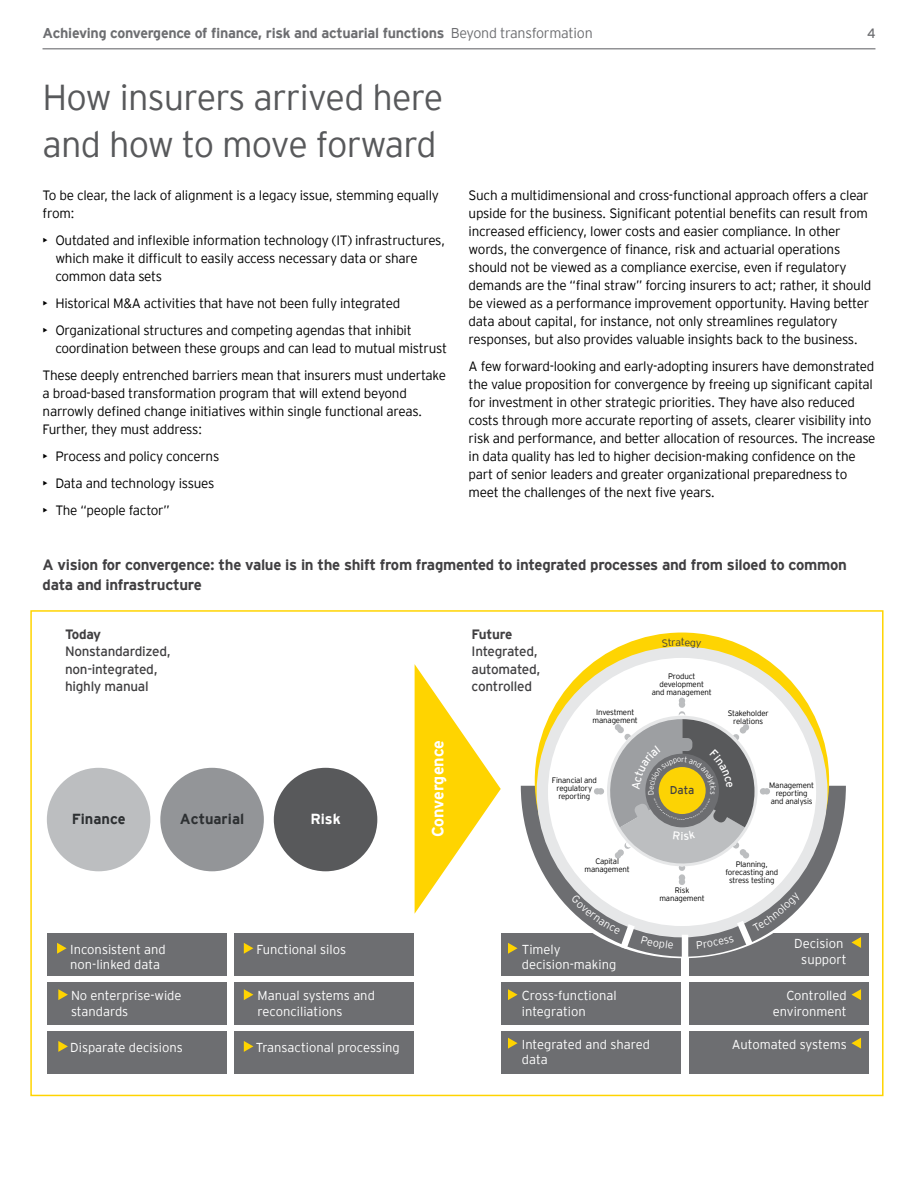
<style>
.page{position:relative;width:918px;height:1188px;background:#fff}
.page>*{position:absolute;margin:0;border:0;box-sizing:border-box;transform-origin:0 0}
.t1{font:300 36px/46.8px "EY Interstate";letter-spacing:-.02em;color:#58595b}
.t2{font:700 16.2px "EY Interstate";letter-spacing:-.005em;color:#fff}
.t3{font:700 15px/19.5px "EY Interstate";letter-spacing:-.02em;color:#414042}
.t4{font:700 14.55px "EY Interstate";color:#2d3032}
.t5{font:700 14.55px "EY Interstate";color:#fff}
.t6{font:700 14.25px "EY Interstate";letter-spacing:-.02em;color:#6d6e71}
.t7{font:300 13.5px/18px "EY Interstate";letter-spacing:-.02em;color:#000}
.t8{font:13.5px/17.5px "EY Interstate";letter-spacing:-.02em;color:#414042}
.t9{font:700 13.5px "EY Interstate";letter-spacing:-.03em;color:#414042}
.t10{font:13.5px "EY Interstate";color:#6d6e71}
.t11{font:300 12.9px/15.6px "EY Interstate";color:#fff}
.t12{font:11.4px "EY Interstate";color:#414042}
.t13{font:300 7.95px/7.9px "EY Interstate";letter-spacing:-.02em;color:#000;text-align:center}
.t14{font:300 7.35px "EY Interstate";color:#fff}
.s1{font-weight:300}
</style>
<div class="page">
<hr style="left:43px;top:48px;width:832px;height:1px;background:#6d6e71">
<svg style="left:415px;top:665px;width:86px;height:248px"></svg>
<div style="left:274px;top:768px;width:103px;height:103px;background:#58595b;border-radius:50%"></div>
<div style="left:160px;top:768px;width:104px;height:103px;background:#939598;border-radius:50%"></div>
<div style="left:47px;top:768px;width:103px;height:103px;background:#bcbec0;border-radius:50%"></div>
<div style="left:234px;top:933px;width:180px;height:42px;background:#6d6e71"></div>
<div style="left:501px;top:933px;width:180px;height:42px;background:#6d6e71"></div>
<div style="left:689px;top:933px;width:180px;height:42px;background:#6d6e71"></div>
<div style="left:47px;top:933px;width:180px;height:42px;background:#6d6e71"></div>
<svg style="left:57px;top:943px;width:10px;height:11px"></svg>
<div style="left:47px;top:982px;width:180px;height:43px;background:#6d6e71"></div>
<svg style="left:58px;top:989px;width:10px;height:11px"></svg>
<div style="left:47px;top:1031px;width:180px;height:43px;background:#6d6e71"></div>
<svg style="left:58px;top:1041px;width:10px;height:11px"></svg>
<svg style="left:244px;top:943px;width:9px;height:11px"></svg>
<div style="left:234px;top:982px;width:180px;height:43px;background:#6d6e71"></div>
<div style="left:501px;top:982px;width:180px;height:43px;background:#6d6e71"></div>
<div style="left:689px;top:982px;width:180px;height:43px;background:#6d6e71"></div>
<svg style="left:244px;top:989px;width:9px;height:11px"></svg>
<div style="left:234px;top:1031px;width:180px;height:43px;background:#6d6e71"></div>
<div style="left:501px;top:1031px;width:180px;height:43px;background:#6d6e71"></div>
<div style="left:689px;top:1031px;width:180px;height:43px;background:#6d6e71"></div>
<svg style="left:244px;top:1041px;width:9px;height:11px"></svg>
<svg style="left:508px;top:943px;width:10px;height:11px"></svg>
<svg style="left:508px;top:989px;width:10px;height:11px"></svg>
<svg style="left:508px;top:1038px;width:10px;height:11px"></svg>
<svg style="left:851px;top:937px;width:10px;height:11px"></svg>
<svg style="left:851px;top:989px;width:10px;height:11px"></svg>
<svg style="left:851px;top:1038px;width:10px;height:11px"></svg>
<svg style="left:521px;top:786px;width:325px;height:171px;fill:#747575"></svg>
<svg style="left:535px;top:633px;width:294px;height:295px;fill:#fed402"></svg>
<div style="left:542px;top:652px;width:280px;height:280px;background:#fff;border-radius:50%"></div>
<div style="left:537px;top:647px;width:290px;height:290px;border:11px solid #e6e7e8;border-radius:50%"></div>
<div style="left:682px;top:935px;width:6px;height:24px;background:#fff"></div>
<svg style="left:571px;top:895px;width:102px;height:61px"></svg>
<svg style="left:697px;top:892px;width:104px;height:61px"></svg>
<svg style="left:662px;top:638px;width:39px;height:10px"></svg>
<svg style="left:597px;top:701px;width:171px;height:182px"></svg>
<p class="t6" style="left:43px;top:23px;width:552px">Achieving convergence of finance, risk and actuarial functions <span class="s1">Beyond transformation</span></p>
<p class="t10" style="left:867px;top:23px;width:10px">4</p>
<h1 class="t1" style="left:43px;top:72px;width:402px">How insurers arrived here and how to move forward</h1>
<p class="t7" style="left:43px;top:185px;width:398px">To be clear, the lack of alignment is a legacy issue, stemming equally from:</p>
<p class="t7" style="left:55px;top:230px;width:391px;text-indent:-13px">• Outdated and inflexible information technology (IT) infrastructures, which make it difficult to easily access necessary data or share common data sets</p>
<p class="t7" style="left:43px;top:293px;width:359px">• Historical M&amp;A activities that have not been fully integrated</p>
<p class="t7" style="left:55px;top:320px;width:393px;text-indent:-13px">• Organizational structures and competing agendas that inhibit coordination between these groups and can lead to mutual mistrust</p>
<p class="t7" style="left:43px;top:365px;width:405px">These deeply entrenched barriers mean that insurers must undertake a broad-based transformation program that will extend beyond narrowly defined change initiatives within single functional areas.<br>Further, they must address:</p>
<p class="t7" style="left:43px;top:446px;width:178px">• Process and policy concerns</p>
<p class="t7" style="left:43px;top:473px;width:173px">• Data and technology issues</p>
<p class="t7" style="left:43px;top:500px;width:129px">• The “people factor”</p>
<p class="t7" style="left:469px;top:185px;width:404px">Such a multidimensional and cross-functional approach offers a clear upside for the business. Significant potential benefits can result from increased efficiency, lower costs and easier compliance. In other words, the convergence of finance, risk and actuarial operations should not be viewed as a compliance exercise, even if regulatory demands are the “final straw” forcing insurers to act; rather, it should be viewed as a performance improvement opportunity. Having better data about capital, for instance, not only streamlines regulatory responses, but also provides valuable insights back to the business.</p>
<p class="t7" style="left:469px;top:356px;width:408px">A few forward-looking and early-adopting insurers have demonstrated the value proposition for convergence by freeing up significant capital for investment in other strategic priorities. They have also reduced costs through more accurate reporting of assets, clearer visibility into risk and performance, and better allocation of resources. The increase in data quality has led to higher decision-making confidence on the part of senior leaders and greater organizational preparedness to meet the challenges of the next five years.</p>
<p class="t3" style="left:43px;top:554px;width:806px">A vision for convergence: the value is in the shift from fragmented to integrated processes and from siloed to common data and infrastructure</p>
<p class="t9" style="left:65px;top:624px;width:38px">Today</p>
<p class="t8" style="left:65px;top:642px;width:107px">Nonstandardized, non-integrated, highly manual</p>
<p class="t4" style="left:72px;top:808px;width:55px">Finance</p>
<p class="t4" style="left:180px;top:808px;width:66px">Actuarial</p>
<p class="t5" style="left:310px;top:808px;width:32px">Risk</p>
<p class="t11" style="left:70px;top:941px;width:97px">Inconsistent and</p>
<p class="t11" style="left:256px;top:941px;width:91px">Functional silos</p>
<p class="t11" style="left:70px;top:956px;width:91px">non-linked data</p>
<p class="t11" style="left:71px;top:987px;width:112px">No enterprise-wide standards</p>
<p class="t11" style="left:70px;top:1039px;width:114px">Disparate decisions</p>
<p class="t11" style="left:258px;top:987px;width:119px">Manual systems and reconciliations</p>
<p class="t11" style="left:256px;top:1039px;width:145px">Transactional processing</p>
<p class="t2" style="left:426px;top:837px;width:99px;rotate:-90deg">Convergence</p>
<p class="t9" style="left:472px;top:624px;width:42px">Future</p>
<p class="t8" style="left:472px;top:642px;width:71px">Integrated, automated, controlled</p>
<p class="t13" style="left:652px;top:672px;width:61px">Product development<br>and management</p>
<p class="t13" style="left:593px;top:708px;width:47px">Investment management</p>
<p class="t13" style="left:728px;top:708px;width:42px">Stakeholder relations</p>
<p class="t13" style="left:552px;top:776px;width:47px">Financial and regulatory reporting</p>
<p class="t12" style="left:670px;top:782px;width:26px">Data</p>
<p class="t14" style="left:683px;top:827px;width:4px;rotate:-180deg">.</p>
<p class="t13" style="left:769px;top:781px;width:46px">Management reporting and analysis</p>
<p class="t13" style="left:584px;top:857px;width:47px">Capital management</p>
<p class="t13" style="left:725px;top:860px;width:54px">Planning, forecasting and stress testing</p>
<p class="t13" style="left:659px;top:886px;width:47px">Risk management</p>
<p class="t11" style="left:794px;top:935px;width:54px;text-align:center">Decision support</p>
<p class="t11" style="left:773px;top:987px;width:75px;text-align:right">Controlled environment</p>
<p class="t11" style="left:522px;top:941px;width:96px">Timely decision-making</p>
<p class="t11" style="left:522px;top:987px;width:96px">Cross-functional integration</p>
<p class="t11" style="left:522px;top:1036px;width:130px">Integrated and shared data</p>
<p class="t11" style="left:732px;top:1036px;width:117px">Automated systems</p>
</div>
